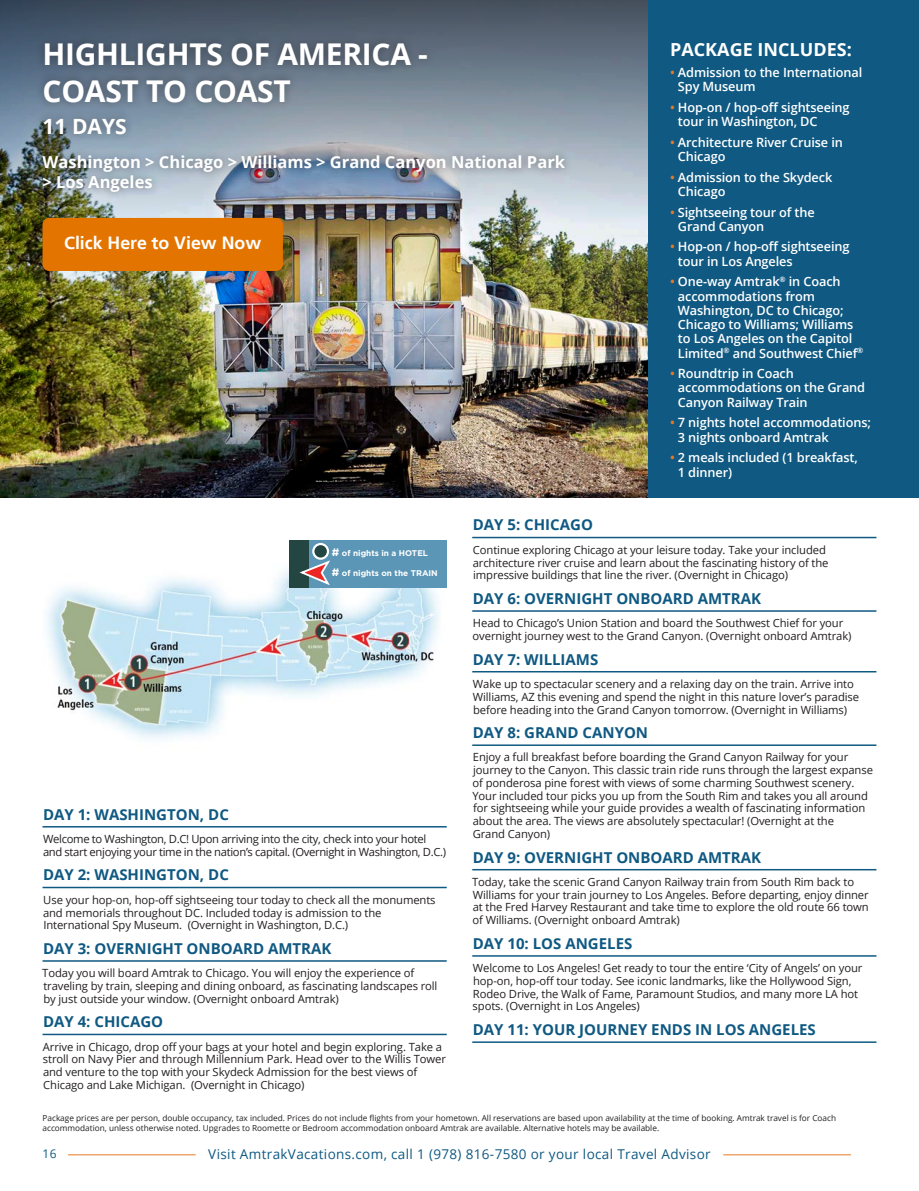
<style>
.page{position:relative;width:919px;height:1191px;background:#fff}
.page>*{position:absolute;margin:0;border:0;box-sizing:border-box;transform-origin:0 0}
.TOUR_NAME_WHITE{font:700 30px/36px "Open Sans";letter-spacing:-.01em;color:#fff}
.DAYS_AND_PRICE_WHITE{font:700 21px "Open Sans";color:#fff}
.t1{font:700 18px "Open Sans";color:#fff}
.t2{font:700 17.7px "Frutiger LT";color:#fff}
.DESTINATIONS_WHITE{font:700 16.5px/19.5px "Open Sans";color:#fff}
.NEW_DAYS_HEADING_BLU{font:700 15px "Open Sans";color:#0f5982}
.t3{font:13.5px "Open Sans";letter-spacing:.025em;color:#0f5982}
.PACKAGE_INC{font:600 12.75px/14.2px "Open Sans";letter-spacing:-.01em;color:#fff}
.t4{font:12px "Open Sans";color:#0f5982}
.MAIN_BODY_COPY{font:11.25px/12.8px "Open Sans";letter-spacing:-.01em;color:#231f20}
.MAIN_BODY_COPY-2{font:11.25px/12.8px "Open Sans";letter-spacing:-.03em;color:#231f20}
.t5{font:8.25px/9.9px "Open Sans";color:#231f20}
.t6{font:700 8.25px "Gotham";color:#fff}
.s1{color:#e67a25}
.s2{font-size:10.8px}
</style>
<div class="page">
<hr style="left:68px;top:1154px;width:128px;height:1px;background:#e67a25">
<hr style="left:723px;top:1154px;width:127px;height:1px;background:#e67a25">
<hr style="left:43px;top:826px;width:403px;height:1px;background:#0f5982">
<hr style="left:43px;top:886px;width:403px;height:2px;background:#0f5982">
<hr style="left:43px;top:960px;width:403px;height:1px;background:#0f5982">
<hr style="left:43px;top:1033px;width:403px;height:2px;background:#0f5982">
<img style="left:47px;top:569px;width:393px;height:170px">
<div style="left:297px;top:540px;width:149px;height:48px;background:#5b96b7"></div>
<div style="left:289px;top:540px;width:20px;height:48px;background:#244643"></div>
<svg style="left:299px;top:558px;width:31px;height:28px"></svg>
<div style="left:313px;top:544px;width:15px;height:14px;background:#244643;border-radius:50%"></div>
<div style="left:312px;top:543px;width:17px;height:17px;border:2px solid #fff;border-radius:50%"></div>
<hr style="left:472px;top:537px;width:404px;height:1px;background:#0f5982">
<hr style="left:472px;top:610px;width:404px;height:2px;background:#0f5982">
<hr style="left:472px;top:671px;width:404px;height:1px;background:#0f5982">
<hr style="left:472px;top:744px;width:404px;height:2px;background:#0f5982">
<hr style="left:472px;top:869px;width:404px;height:1px;background:#0f5982">
<hr style="left:472px;top:955px;width:404px;height:1px;background:#0f5982">
<hr style="left:472px;top:1041px;width:404px;height:2px;background:#0f5982">
<img style="left:0;top:456px;width:648px;height:41px">
<img style="left:0;top:0;width:648px;height:456px">
<div style="left:648px;top:0;width:270px;height:497px;background:#0f5982"></div>
<div style="left:34px;top:34px;width:539px;height:167px;background:#231f20;opacity:.5"></div>
<div style="left:43px;top:218px;width:240px;height:53px;background:#e37400;border-radius:7px"></div>
<p class="TOUR_NAME_WHITE" style="left:43px;top:36px;width:387px">HIGHLIGHTS OF AMERICA -<br>COAST TO COAST</p>
<p class="DAYS_AND_PRICE_WHITE" style="left:43px;top:112px;width:86px">11 DAYS</p>
<p class="DESTINATIONS_WHITE" style="left:43px;top:152px;width:524px">Washington &gt; Chicago &gt; Williams &gt; Grand Canyon National Park &gt; Los Angeles</p>
<h3 class="t2" style="left:64px;top:233px;width:198px">Click Here to View Now</h3>
<p class="t1" style="left:670px;top:37px;width:183px">PACKAGE INCLUDES:</p>
<p class="PACKAGE_INC" style="left:678px;top:65px;width:186px;text-indent:-8px"><span class="s1">•</span> Admission to the International<br>Spy Museum</p>
<p class="PACKAGE_INC" style="left:678px;top:100px;width:173px;text-indent:-8px"><span class="s1">•</span> Hop-on / hop-off sightseeing tour in Washington, DC</p>
<p class="PACKAGE_INC" style="left:678px;top:135px;width:166px;text-indent:-8px"><span class="s1">•</span> Architecture River Cruise in<br>Chicago</p>
<p class="PACKAGE_INC" style="left:678px;top:170px;width:156px;text-indent:-8px"><span class="s1">•</span> Admission to the Skydeck<br>Chicago</p>
<p class="PACKAGE_INC" style="left:678px;top:204px;width:138px;text-indent:-8px"><span class="s1">•</span> Sightseeing tour of the<br>Grand Canyon</p>
<p class="PACKAGE_INC" style="left:678px;top:239px;width:173px;text-indent:-8px"><span class="s1">•</span> Hop-on / hop-off sightseeing tour in Los Angeles</p>
<p class="PACKAGE_INC" style="left:678px;top:274px;width:187px;text-indent:-8px"><span class="s1">•</span> One-way Amtrak<sup>®</sup> in Coach accommodations from<br>Washington, DC to Chicago;<br>Chicago to Williams; Williams to Los Angeles on the Capitol<br>Limited<sup>®</sup> and Southwest Chief<sup>®</sup></p>
<p class="PACKAGE_INC" style="left:678px;top:366px;width:189px;text-indent:-8px"><span class="s1">•</span> Roundtrip in Coach accommodations on the Grand<br>Canyon Railway Train</p>
<p class="PACKAGE_INC" style="left:678px;top:415px;width:194px;text-indent:-8px"><span class="s1">•</span> 7 nights hotel accommodations;<br>3 nights onboard Amtrak</p>
<p class="PACKAGE_INC" style="left:678px;top:450px;width:181px;text-indent:-8px"><span class="s1">•</span> 2 meals included (1 breakfast,<br>1 dinner)</p>
<p class="NEW_DAYS_HEADING_BLU" style="left:472px;top:514px;width:122px">DAY 5: CHICAGO</p>
<p class="MAIN_BODY_COPY" style="left:472px;top:543px;width:357px">Continue exploring Chicago at your leisure today. Take your included architecture river cruise and learn about the fascinating history of the impressive buildings that line the river. (Overnight in Chicago)</p>
<p class="NEW_DAYS_HEADING_BLU" style="left:472px;top:588px;width:290px">DAY 6: OVERNIGHT ONBOARD AMTRAK</p>
<p class="MAIN_BODY_COPY" style="left:472px;top:616px;width:380px">Head to Chicago’s Union Station and board the Southwest Chief for your overnight journey west to the Grand Canyon. (Overnight onboard Amtrak)</p>
<p class="NEW_DAYS_HEADING_BLU" style="left:472px;top:648px;width:127px">DAY 7: WILLIAMS</p>
<p class="MAIN_BODY_COPY" style="left:473px;top:677px;width:387px">Wake up to spectacular scenery and a relaxing day on the train. Arrive into<br>Williams, AZ this evening and spend the night in this nature lover’s paradise before heading into the Grand Canyon tomorrow. (Overnight in Williams)</p>
<p class="NEW_DAYS_HEADING_BLU" style="left:472px;top:722px;width:177px">DAY 8: GRAND CANYON</p>
<p class="MAIN_BODY_COPY" style="left:472px;top:750px;width:402px">Enjoy a full breakfast before boarding the Grand Canyon Railway for your journey to the Canyon. This classic train ride runs through the largest expanse of ponderosa pine forest with views of some charming Southwest scenery.<br>Your included tour picks you up from the South Rim and takes you all around for sightseeing while your guide provides a wealth of fascinating information about the area. The views are absolutely spectacular! (Overnight at the<br>Grand Canyon)</p>
<p class="NEW_DAYS_HEADING_BLU" style="left:472px;top:846px;width:290px">DAY 9: OVERNIGHT ONBOARD AMTRAK</p>
<p class="MAIN_BODY_COPY" style="left:472px;top:875px;width:398px">Today, take the scenic Grand Canyon Railway train from South Rim back to Williams for your train journey to Los Angeles. Before departing, enjoy dinner at the Fred Harvey Restaurant and take time to explore the old route 66 town of Williams. (Overnight onboard Amtrak)</p>
<p class="NEW_DAYS_HEADING_BLU" style="left:472px;top:932px;width:161px">DAY 10: LOS ANGELES</p>
<p class="MAIN_BODY_COPY" style="left:472px;top:961px;width:391px">Welcome to Los Angeles! Get ready to tour the entire ‘City of Angels’ on your hop-on, hop-off tour today. See iconic landmarks, like the Hollywood Sign, Rodeo Drive, the Walk of Fame, Paramount Studios, and many more LA hot spots. (Overnight in Los Angeles)</p>
<p class="NEW_DAYS_HEADING_BLU" style="left:472px;top:1019px;width:344px">DAY 11: YOUR JOURNEY ENDS IN LOS ANGELES</p>
<p class="t6" style="left:332px;top:547px;width:97px"><span class="s2">#</span> of nights in a HOTEL</p>
<p class="t6" style="left:332px;top:568px;width:107px"><span class="s2">#</span> of nights on the TRAIN</p>
<p class="NEW_DAYS_HEADING_BLU" style="left:43px;top:803px;width:187px">DAY 1: WASHINGTON, DC</p>
<p class="MAIN_BODY_COPY-2" style="left:43px;top:832px;width:404px">Welcome to Washington, D.C! Upon arriving into the city, check into your hotel and start enjoying your time in the nation’s capital. (Overnight in Washington, D.C.)</p>
<p class="NEW_DAYS_HEADING_BLU" style="left:43px;top:864px;width:187px">DAY 2: WASHINGTON, DC</p>
<p class="MAIN_BODY_COPY" style="left:43px;top:893px;width:394px">Use your hop-on, hop-off sightseeing tour today to check all the monuments and memorials throughout DC. Included today is admission to the<br>International Spy Museum. (Overnight in Washington, D.C.)</p>
<p class="NEW_DAYS_HEADING_BLU" style="left:43px;top:937px;width:290px">DAY 3: OVERNIGHT ONBOARD AMTRAK</p>
<p class="MAIN_BODY_COPY" style="left:42px;top:966px;width:396px">Today you will board Amtrak to Chicago. You will enjoy the experience of traveling by train, sleeping and dining onboard, as fascinating landscapes roll by just outside your window. (Overnight onboard Amtrak)</p>
<p class="NEW_DAYS_HEADING_BLU" style="left:43px;top:1011px;width:122px">DAY 4: CHICAGO</p>
<p class="MAIN_BODY_COPY" style="left:43px;top:1040px;width:404px">Arrive in Chicago, drop off your bags at your hotel and begin exploring. Take a stroll on Navy Pier and through Millennium Park. Head over to the Willis Tower and venture to the top with your Skydeck Admission for the best views of Chicago and Lake Michigan. (Overnight in Chicago)</p>
<p class="t5" style="left:43px;top:1112px;width:795px">Package prices are per person, double occupancy, tax included. Prices do not include flights from your hometown. All reservations are based upon availability at the time of booking. Amtrak travel is for Coach accommodation, unless otherwise noted. Upgrades to Roomette or Bedroom accommodation onboard Amtrak are available. Alternative hotels may be available.</p>
<p class="t4" style="left:43px;top:1145px;width:15px">16</p>
<p class="t3" style="left:208px;top:1144px;width:504px">Visit AmtrakVacations.com, call 1 (978) 816-7580 or your local Travel Advisor</p>
</div>
